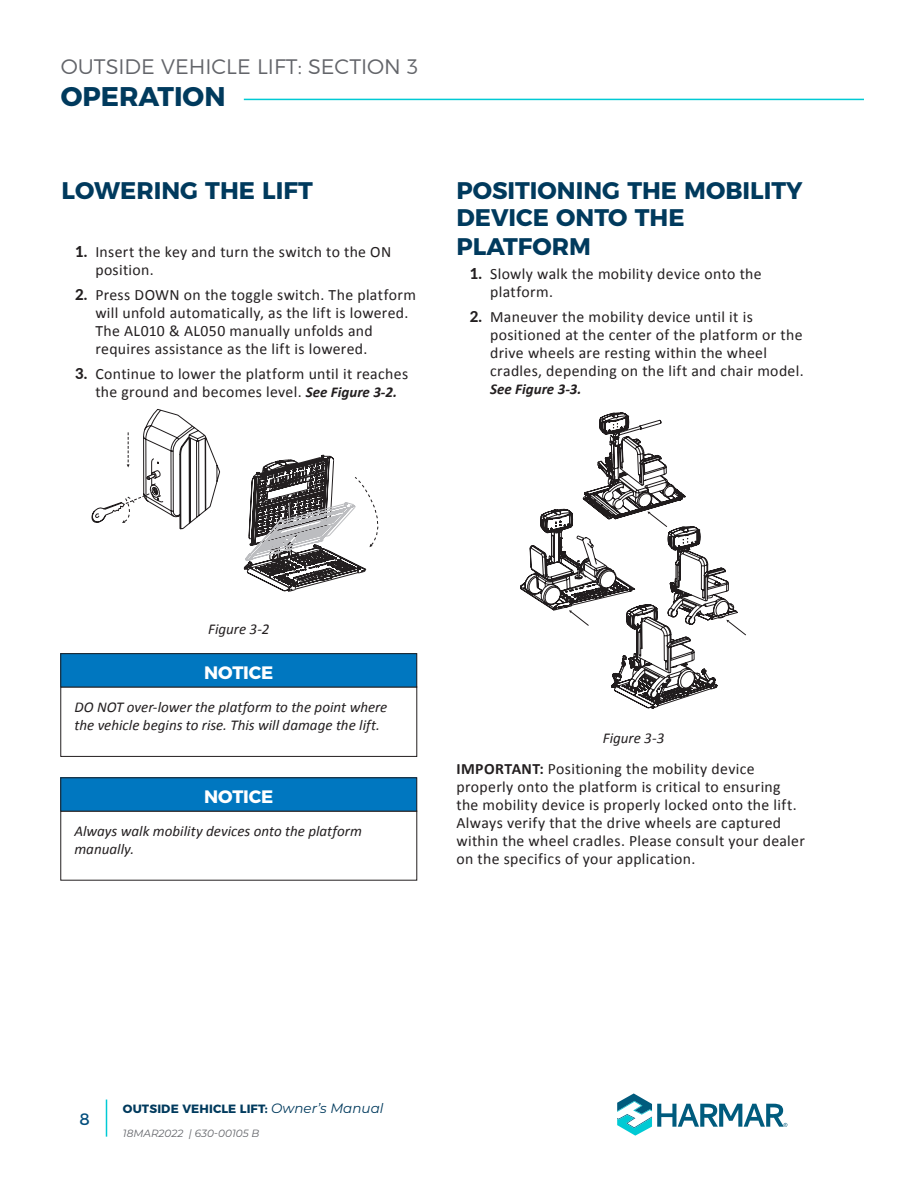
<style>
.page{position:relative;width:918px;height:1188px;background:#fff}
.page>*{position:absolute;margin:0;border:0;box-sizing:border-box;transform-origin:0 0}
.t1{font:700 27px "Montserrat";color:#003a5d}
.Heading_1{font:700 24px/27.9px "Montserrat";color:#003a5d}
.Body{font:700 24px "Montserrat";color:#003a5d}
.t2{font:300 21px "Montserrat";color:#63656a}
.Notice_Heading{font:700 18px "Montserrat";letter-spacing:-.005em;color:#fff}
.t3{font:16.5px "Montserrat";color:#034e7d}
.Body-2{font:15.75px/18px "Calibri";letter-spacing:.02em;color:#231f20}
.Notice_Text{font:italic 15px/18px "Calibri";color:#231f20}
.Numbered_List_-_last{font:italic 15px "Calibri";color:#231f20}
.t4{font:italic 700 15px "Calibri";color:#231f20}
.t5{font:700 12px "Montserrat";letter-spacing:.015em;color:#003a5d}
.t6{font:italic 10.5px "Montserrat";color:#63656a}
.s1{font-family:"Lato";font-weight:800;font-size:15px}
.s2{font-weight:700;font-style:italic;font-size:15px}
.s3{font-weight:700}
.s4{font-weight:400;font-style:italic;font-size:13.5px}
</style>
<div class="page">
<hr style="left:71px;top:99px;width:793px;height:1px;background:#00cad4">
<svg style="left:617px;top:1093px;width:170px;height:43px"></svg>
<hr style="left:106px;top:1100px;width:1px;height:37px;background:#00cad4">
<svg style="left:71px;top:98px;width:180px;height:3px"></svg>
<svg style="left:91px;top:409px;width:129px;height:120px"></svg>
<svg style="left:244px;top:455px;width:134px;height:136px"></svg>
<div style="left:61px;top:687px;width:356px;height:70px;border:1px solid #231f20"></div>
<div style="left:61px;top:654px;width:356px;height:33px;background:#0077c0"></div>
<div style="left:61px;top:653px;width:356px;height:34px;border:1px solid #231f20"></div>
<svg style="left:738px;top:628px;width:8px;height:8px"></svg>
<svg style="left:520px;top:413px;width:218px;height:295px"></svg>
<div style="left:61px;top:811px;width:356px;height:69px;border:1px solid #231f20"></div>
<div style="left:61px;top:778px;width:356px;height:33px;background:#0077c0"></div>
<h3 class="t2" style="left:61px;top:50px;width:359px">OUTSIDE VEHICLE LIFT: SECTION 3</h3>
<h1 class="t1" style="left:61px;top:75px;width:166px">OPERATION</h1>
<p class="Body" style="left:62px;top:170px;width:253px">LOWERING THE LIFT</p>
<p class="Body-2" style="left:95px;top:243px;width:297px;text-indent:-20px"><span class="s1">1.</span> Insert the key and turn the switch to the ON position.</p>
<p class="Body-2" style="left:95px;top:285px;width:322px;text-indent:-20px"><span class="s1">2.</span> Press DOWN on the toggle switch. The platform will unfold automatically, as the lift is lowered.<br>The AL010 &amp; AL050 manually unfolds and requires assistance as the lift is lowered.</p>
<p class="Body-2" style="left:75px;top:364px;width:335px;text-align:center"><span class="s1">3.</span> Continue to lower the platform until it reaches the ground and becomes level. <span class="s2">See Figure 3-2.</span></p>
<p class="Heading_1" style="left:456px;top:174px;width:348px">POSITIONING THE MOBILITY<br>DEVICE ONTO THE<br>PLATFORM</p>
<p class="Body-2" style="left:490px;top:265px;width:273px;text-indent:-20px"><span class="s1">1.</span> Slowly walk the mobility device onto the platform.</p>
<p class="Body-2" style="left:490px;top:307px;width:315px;text-indent:-20px"><span class="s1">2.</span> Maneuver the mobility device until it is positioned at the center of the platform or the drive wheels are resting within the wheel cradles, depending on the lift and chair model.</p>
<p class="t4" style="left:490px;top:378px;width:93px">See Figure 3-3.</p>
<p class="Numbered_List_-_last" style="left:208px;top:619px;width:63px">Figure 3-2</p>
<p class="Notice_Heading" style="left:204px;top:658px;width:71px">NOTICE</p>
<p class="Notice_Text" style="left:74px;top:697px;width:315px">DO NOT over-lower the platform to the point where the vehicle begins to rise. This will damage the lift.</p>
<p class="Notice_Heading" style="left:204px;top:782px;width:71px">NOTICE</p>
<p class="Notice_Text" style="left:74px;top:821px;width:289px">Always walk mobility devices onto the platform manually.</p>
<p class="Numbered_List_-_last" style="left:603px;top:727px;width:63px">Figure 3-3</p>
<p class="Body-2" style="left:456px;top:760px;width:350px"><span class="s3">IMPORTANT:</span> Positioning the mobility device properly onto the platform is critical to ensuring the mobility device is properly locked onto the lift.<br>Always verify that the drive wheels are captured within the wheel cradles. Please consult your dealer on the specifics of your application.</p>
<p class="t3" style="left:80px;top:1106px;width:12px">8</p>
<p class="t5" style="left:123px;top:1099px;width:262px">OUTSIDE VEHICLE LIFT: <span class="s4">Owner’s Manual</span></p>
<p class="t6" style="left:123px;top:1126px;width:138px">18MAR2022 | 630-00105 B</p>
</div>
